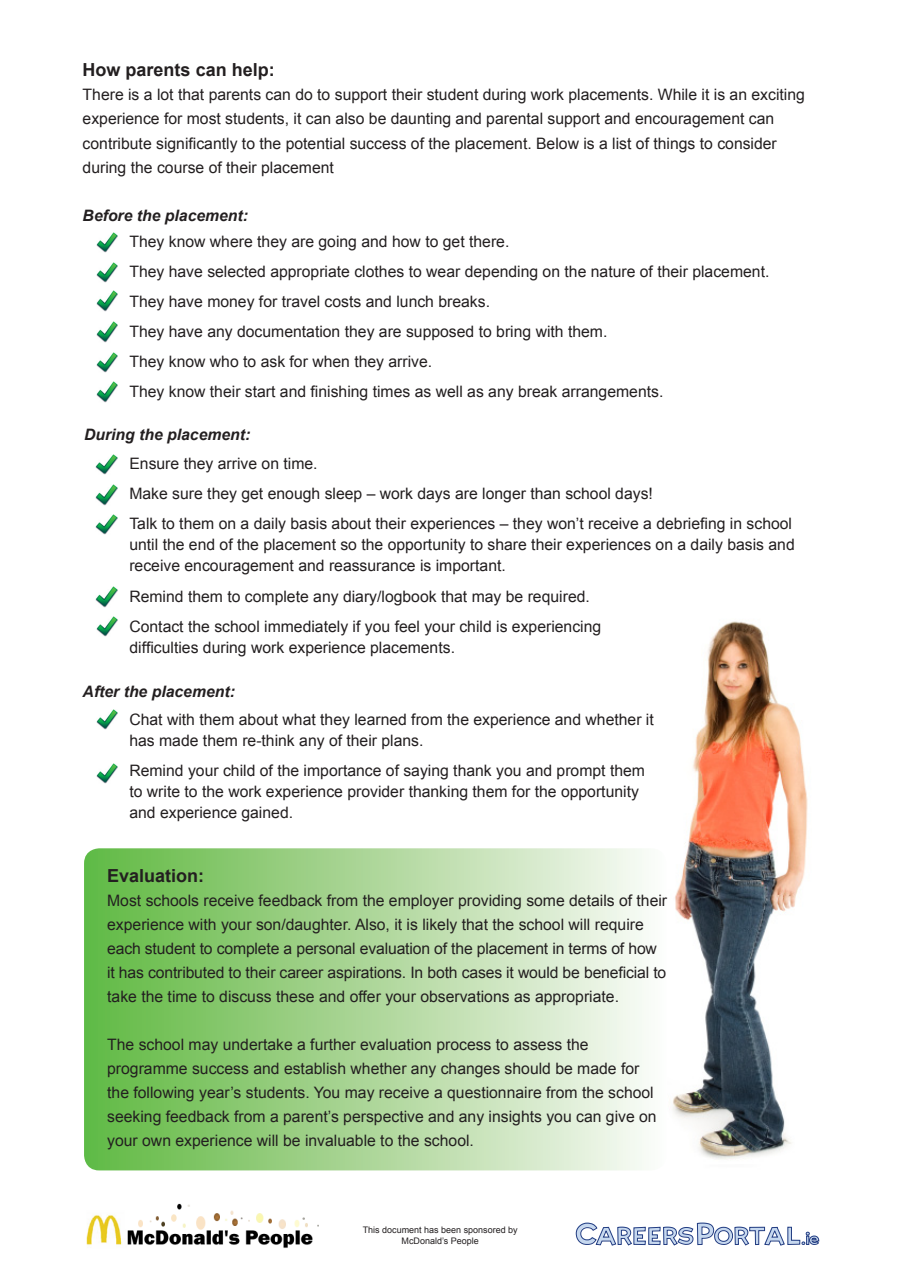
<style>
.page{position:relative;width:910px;height:1280px;background:#fff}
.page>*{position:absolute;margin:0;border:0;box-sizing:border-box;transform-origin:0 0}
.t1{font:24.3px "Big Sky";color:#c6d8ef}
.Ariel_10_5{font:700 18px "Arial";color:#231f20}
.Myriad_10_5{font:15.75px/21px "Arial";color:#231f20}
.Ariel_10_5-2{font:15.75px/24px "Arial";color:#231f20}
.Ariel_10_5-3{font:italic 700 15.75px "Arial";color:#231f20}
.t2{font:9px/10.8px "Arial";color:#231f20;text-align:center}
.s1{font-size:30.45px}
.s2{font-size:16.2px}
</style>
<div class="page">
<img style="left:672px;top:621px;width:136px;height:539px">
<svg style="left:84px;top:848px;width:560px;height:322px;background:#aad798"></svg>
<img style="left:96px;top:233px;width:22px;height:20px">
<img style="left:96px;top:262px;width:22px;height:21px">
<img style="left:96px;top:291px;width:22px;height:20px">
<img style="left:96px;top:322px;width:22px;height:20px">
<img style="left:96px;top:382px;width:22px;height:20px">
<img style="left:96px;top:352px;width:22px;height:21px">
<img style="left:96px;top:454px;width:21px;height:20px">
<img style="left:96px;top:485px;width:21px;height:20px">
<img style="left:96px;top:515px;width:21px;height:20px">
<img style="left:96px;top:616px;width:22px;height:21px">
<img style="left:96px;top:587px;width:21px;height:20px">
<img style="left:96px;top:709px;width:22px;height:20px">
<img style="left:96px;top:763px;width:22px;height:20px">
<img style="left:86px;top:1203px;width:233px;height:45px">
<svg style="left:576px;top:1222px;width:243px;height:24px"></svg>
<p class="Ariel_10_5" style="left:83px;top:58px;width:194px">How parents can help:</p>
<p class="Ariel_10_5-2" style="left:83px;top:83px;width:724px">There is a lot that parents can do to support their student during work placements. While it is an exciting experience for most students, it can also be daunting and parental support and encouragement can contribute significantly to the potential success of the placement. Below is a list of things to consider during the course of their placement</p>
<p class="Ariel_10_5-3" style="left:83px;top:204px;width:167px">Before the placement:</p>
<p class="Myriad_10_5" style="left:129px;top:231px;width:381px">They know where they are going and how to get there.</p>
<p class="Myriad_10_5" style="left:129px;top:261px;width:641px">They have selected appropriate clothes to wear depending on the nature of their placement.</p>
<p class="Myriad_10_5" style="left:129px;top:291px;width:362px">They have money for travel costs and lunch breaks.</p>
<p class="Myriad_10_5" style="left:129px;top:321px;width:479px">They have any documentation they are supposed to bring with them.</p>
<p class="Myriad_10_5" style="left:129px;top:351px;width:304px">They know who to ask for when they arrive.</p>
<p class="Myriad_10_5" style="left:129px;top:381px;width:535px">They know their start and finishing times as well as any break arrangements.</p>
<p class="Ariel_10_5-3" style="left:84px;top:424px;width:168px">During the placement:</p>
<p class="Myriad_10_5" style="left:129px;top:454px;width:190px">Ensure they arrive on time.</p>
<p class="Myriad_10_5" style="left:129px;top:484px;width:525px">Make sure they get enough sleep – work days are longer than school days!</p>
<p class="Myriad_10_5" style="left:129px;top:514px;width:667px">Talk to them on a daily basis about their experiences – they won’t receive a debriefing in school until the end of the placement so the opportunity to share their experiences on a daily basis and receive encouragement and reassurance is important.</p>
<p class="Myriad_10_5" style="left:129px;top:586px;width:462px">Remind them to complete any diary/logbook that may be required.</p>
<p class="Myriad_10_5" style="left:129px;top:616px;width:473px">Contact the school immediately if you feel your child is experiencing difficulties during work experience placements.</p>
<p class="Ariel_10_5-3" style="left:83px;top:681px;width:154px">After the placement:</p>
<p class="Myriad_10_5" style="left:129px;top:709px;width:526px">Chat with them about what they learned from the experience and whether it has made them re-think any of their plans.</p>
<p class="Myriad_10_5" style="left:129px;top:760px;width:517px">Remind your child of the importance of saying thank you and prompt them to write to the work experience provider thanking them for the opportunity and experience gained.</p>
<p class="Ariel_10_5" style="left:107px;top:863px;width:99px">Evaluation:</p>
<p class="Ariel_10_5-2" style="left:107px;top:888px;width:561px">Most schools receive feedback from the employer providing some details of their experience with your son/daughter. Also, it is likely that the school will require each student to complete a personal evaluation of the placement in terms of how it has contributed to their career aspirations. In both cases it would be beneficial to take the time to discuss these and offer your observations as appropriate.</p>
<p class="Ariel_10_5-2" style="left:107px;top:1032px;width:551px">The school may undertake a further evaluation process to assess the programme success and establish whether any changes should be made for the following year’s students. You may receive a questionnaire from the school seeking feedback from a parent’s perspective and any insights you can give on your own experience will be invaluable to the school.</p>
<p class="t2" style="left:363px;top:1224px;width:157px">This document has been sponsored by<br>McDonald’s People</p>
<h1 class="t1" style="left:576px;top:1222px;width:244px"><span class="s1">C</span>AREERS<span class="s1">P</span>ORTAL<span class="s2">.ie</span></h1>
</div>
